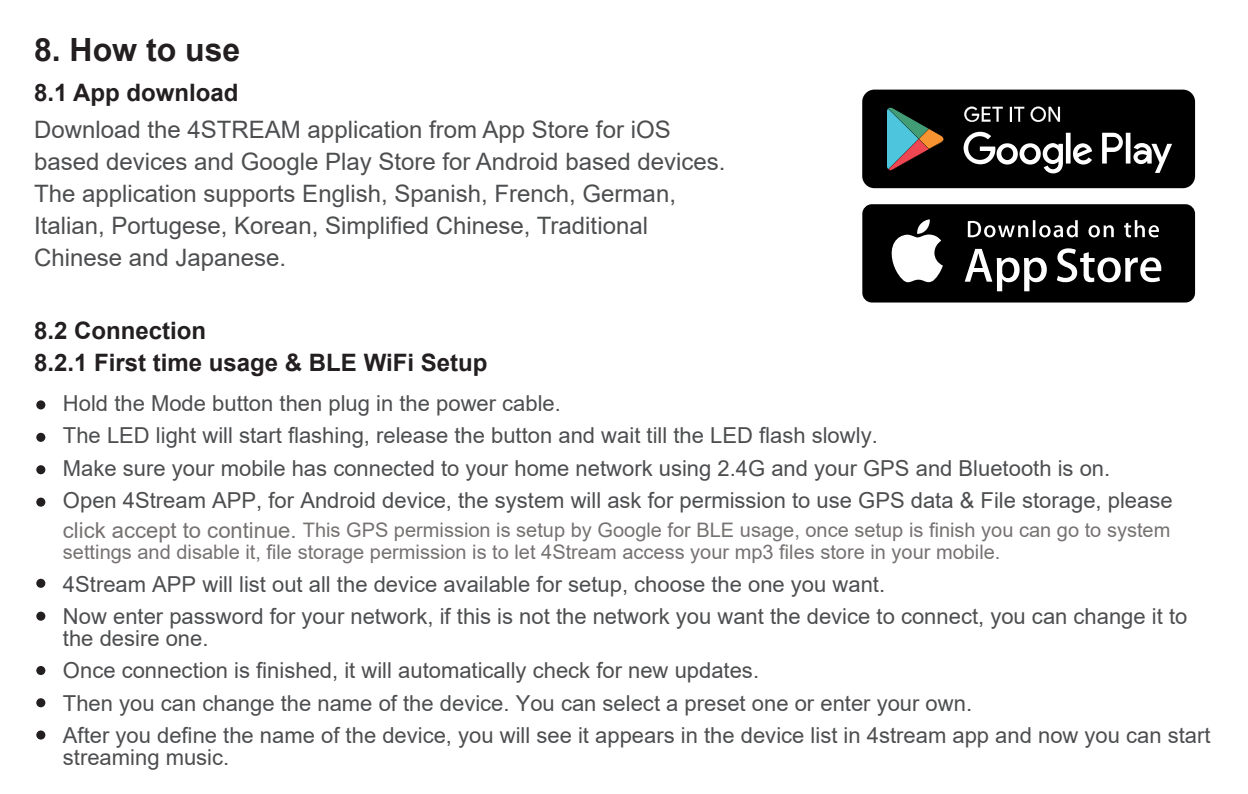
<style>
.page{position:relative;width:1248px;height:794px;background:#fff}
.page>*{position:absolute;margin:0;border:0;box-sizing:border-box;transform-origin:0 0}
.t1{font:700 32px "Arial";color:#231f20}
.t2{font:24px/32px "Arial";color:#4d4e50}
.t3{font:700 24px/32px "Arial";color:#231f20}
.t4{font:22px/32.4px "Arial";color:#4d4e50}
.t5{font:20px/22px "Arial";color:#777272}
.s1{font-size:22px}
</style>
<div class="page">
<svg style="left:862px;top:90px;width:332px;height:98px;background:#222323"></svg>
<div style="left:862px;top:204px;width:332px;height:98px;background:#000;border-radius:10px"></div>
<svg style="left:891px;top:219px;width:51px;height:63px"></svg>
<svg style="left:964px;top:249px;width:82px;height:42px"></svg>
<svg style="left:1057px;top:248px;width:104px;height:34px"></svg>
<svg style="left:967px;top:221px;width:61px;height:16px"></svg>
<hr style="left:1032px;top:220px;width:3px;height:17px;background:#fff">
<svg style="left:1039px;top:220px;width:38px;height:17px"></svg>
<svg style="left:1088px;top:225px;width:25px;height:12px"></svg>
<svg style="left:1124px;top:220px;width:34px;height:17px"></svg>
<div style="left:36px;top:400px;width:9px;height:9px;background:#231f20;border-radius:50%"></div>
<div style="left:36px;top:433px;width:9px;height:9px;background:#231f20;border-radius:50%"></div>
<div style="left:36px;top:465px;width:9px;height:9px;background:#231f20;border-radius:50%"></div>
<div style="left:36px;top:497px;width:9px;height:9px;background:#231f20;border-radius:50%"></div>
<div style="left:36px;top:579px;width:9px;height:9px;background:#231f20;border-radius:50%"></div>
<div style="left:36px;top:611px;width:9px;height:9px;background:#231f20;border-radius:50%"></div>
<div style="left:36px;top:666px;width:9px;height:9px;background:#231f20;border-radius:50%"></div>
<div style="left:36px;top:698px;width:9px;height:9px;background:#231f20;border-radius:50%"></div>
<div style="left:36px;top:730px;width:9px;height:9px;background:#231f20;border-radius:50%"></div>
<h1 class="t1" style="left:34px;top:38px;width:208px">8. How to use</h1>
<p class="t3" style="left:34px;top:79px;width:206px">8.1 App download</p>
<p class="t2" style="left:34px;top:116px;width:693px">Download the 4STREAM application from App Store for iOS based devices and Google Play Store for Android based devices.<br>The application supports English, Spanish, French, German, Italian, Portugese, Korean, Simplified Chinese, Traditional Chinese and Japanese.</p>
<p class="t3" style="left:34px;top:317px;width:455px">8.2 Connection<br>8.2.1 First time usage &amp; BLE WiFi Setup</p>
<p class="t4" style="left:63px;top:389px;width:1111px">Hold the Mode button then plug in the power cable.<br>The LED light will start flashing, release the button and wait till the LED flash slowly.<br>Make sure your mobile has connected to your home network using 2.4G and your GPS and Bluetooth is on.<br>Open 4Stream APP, for Android device, the system will ask for permission to use GPS data &amp; File storage, please</p>
<p class="t5" style="left:63px;top:519px;width:1108px"><span class="s1">click accept to continue.</span> This GPS permission is setup by Google for BLE usage, once setup is finish you can go to system settings and disable it, file storage permission is to let 4Stream access your mp3 files store in your mobile.</p>
<p class="t4" style="left:63px;top:570px;width:1125px">4Stream APP will list out all the device available for setup, choose the one you want.<br>Now enter password for your network, if this is not the network you want the device to connect, you can change it to</p>
<p class="t4" style="left:63px;top:624px;width:1149px">the desire one.<br>Once connection is finished, it will automatically check for new updates.<br>Then you can change the name of the device. You can select a preset one or enter your own.<br>After you define the name of the device, you will see it appears in the device list in 4stream app and now you can start</p>
<p class="t4" style="left:63px;top:743px;width:168px">streaming music.</p>
</div>
